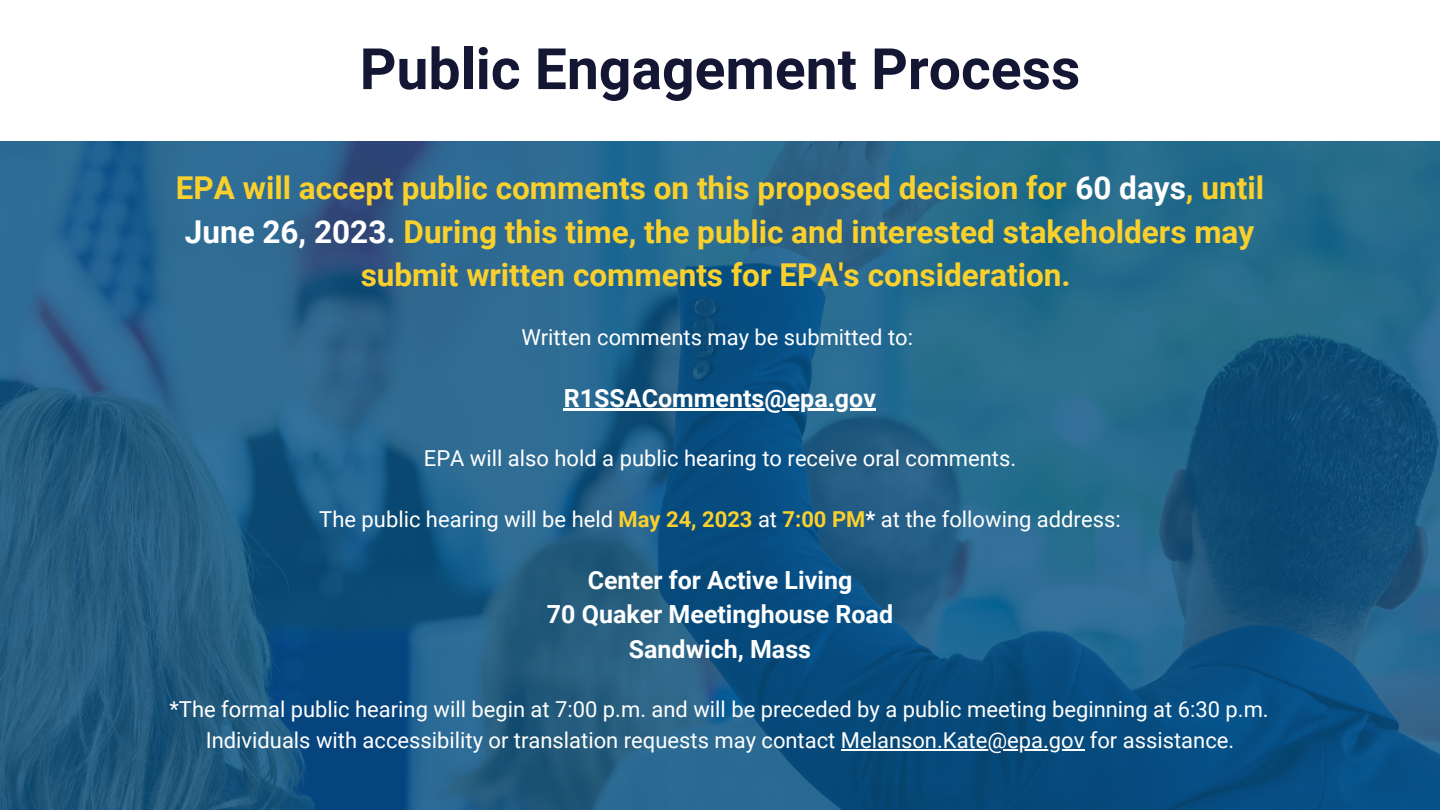
<style>
.page{position:relative;width:1440px;height:810px;background:#fff}
.page>*{position:absolute;margin:0;border:0;box-sizing:border-box;transform-origin:0 0}
.t1{font:700 57.1px "Roboto";color:#141734}
.t2{font:700 31.5px/43.5px "Roboto";color:#fad02c;text-align:center}
.t3{font:700 25px "Roboto";color:#fff}
.t4{font:22px "Roboto";color:#fff}
.s1{color:#fff}
.s2{font-weight:700;color:#fad02c}
.s3{font-weight:700}
</style>
<div class="page">
<img style="left:0;top:141px;width:1440px;height:669px">
<hr style="left:564px;top:408px;width:312px;height:2px;background:#fff">
<hr style="left:841px;top:749px;width:243px;height:2px;background:#fff">
<p class="t1" style="left:360px;top:36px;width:722px">Public Engagement Process</p>
<p class="t2" style="left:176px;top:167px;width:1090px">EPA will accept public comments on this proposed decision for <span class="s1">60 days</span>, until<br><span class="s1">June 26, 2023.</span> During this time, the public and interested stakeholders may submit written comments for EPA's consideration.</p>
<p class="t4" style="left:521px;top:325px;width:393px">Written comments may be submitted to:</p>
<p class="t3" style="left:564px;top:384px;width:314px">R1SSAComments@epa.gov</p>
<p class="t4" style="left:424px;top:446px;width:594px">EPA will also hold a public hearing to receive oral comments.</p>
<p class="t4" style="left:319px;top:507px;width:803px">The public hearing will be held <span class="s2">May 24, 2023</span> at <span class="s2">7:00 PM</span><span class="s3">*</span> at the following address:</p>
<p class="t3" style="left:588px;top:566px;width:266px">Center for Active Living</p>
<p class="t3" style="left:547px;top:600px;width:348px">70 Quaker Meetinghouse Road</p>
<p class="t3" style="left:629px;top:635px;width:184px">Sandwich, Mass</p>
<p class="t4" style="left:169px;top:697px;width:1101px">*The formal public hearing will begin at 7:00 p.m. and will be preceded by a public meeting beginning at 6:30 p.m.</p>
<p class="t4" style="left:206px;top:728px;width:1030px">Individuals with accessibility or translation requests may contact Melanson.Kate@epa.gov for assistance.</p>
</div>
